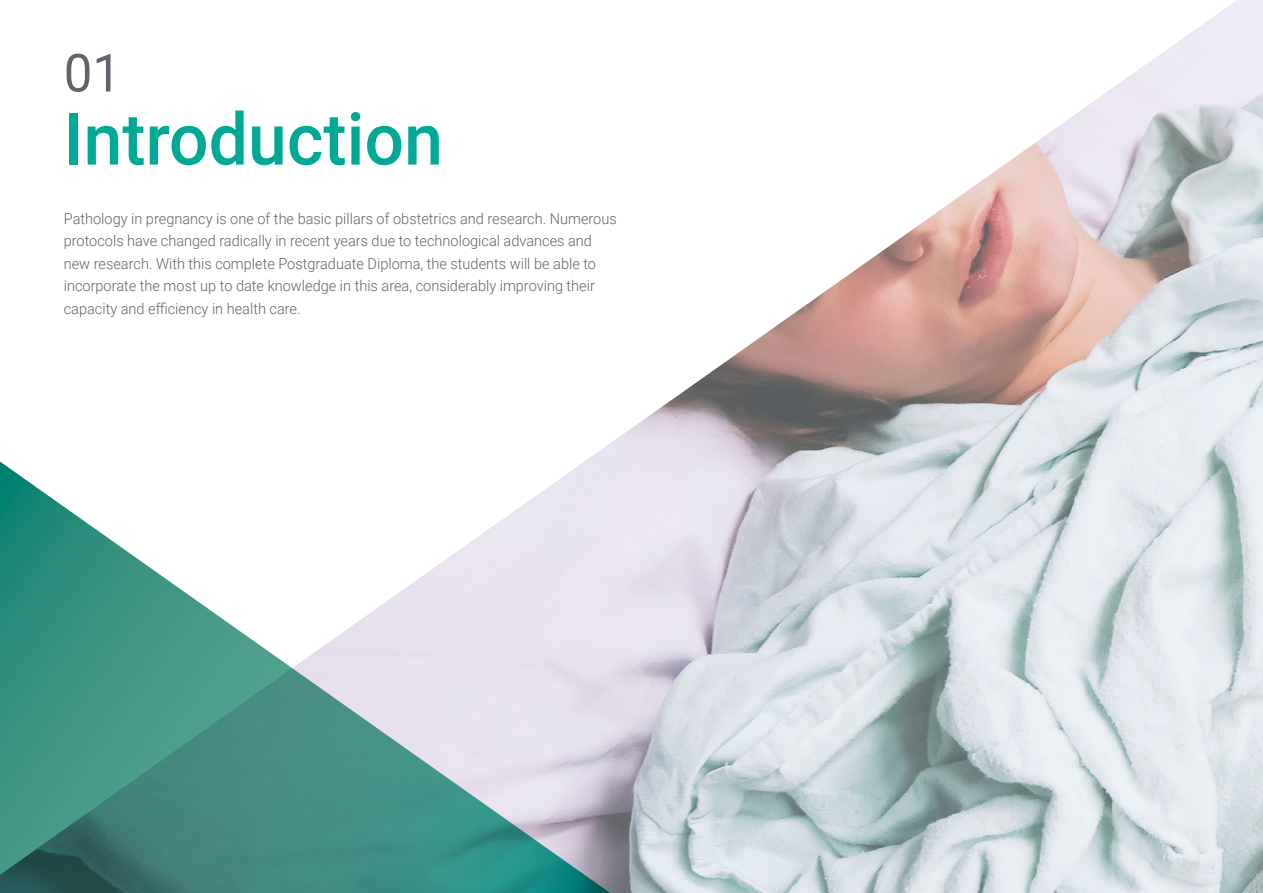
<style>
.page{position:relative;width:1263px;height:893px;background:#fff}
.page>*{position:absolute;margin:0;border:0;box-sizing:border-box;transform-origin:0 0}
.t1{font:500 72px "Roboto";color:#00a996}
.t2{font:52.5px "Roboto";color:#61646a}
.t3{font:300 15px/22.5px "Roboto";color:#61646a}
</style>
<div class="page">
<img style="left:607px;top:0;width:656px;height:893px">
<svg style="left:0;top:446px;width:640px;height:447px"></svg>
<h2 class="t2" style="left:64px;top:36px;width:59px">01</h2>
<h1 class="t1" style="left:64px;top:89px;width:381px">Introduction</h1>
<p class="t3" style="left:64px;top:207px;width:554px">Pathology in pregnancy is one of the basic pillars of obstetrics and research. Numerous protocols have changed radically in recent years due to technological advances and new research. With this complete Postgraduate Diploma, the students will be able to incorporate the most up to date knowledge in this area, considerably improving their capacity and efficiency in health care.</p>
</div>
